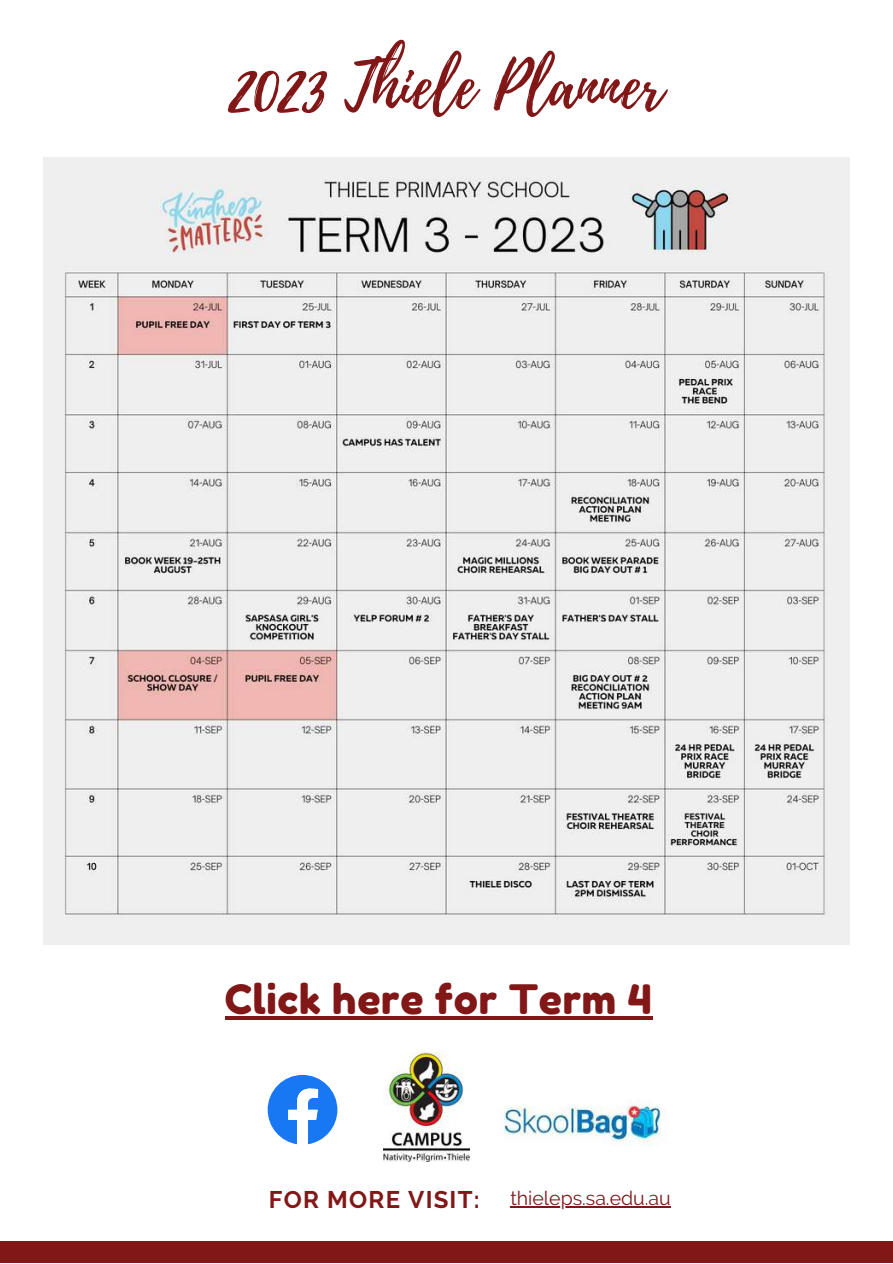
<style>
.page{position:relative;width:893px;height:1264px;background:#fff}
.page>*{position:absolute;margin:0;border:0;box-sizing:border-box;transform-origin:0 0}
.t1{font:64.5px "Playlist Script";color:#821717}
.t2{font:40.5px "Fredoka One";letter-spacing:.015em;color:#821717}
.t3{font:700 24px "Raleway";letter-spacing:.05em;color:#821717}
.t4{font:19.5px "Raleway";color:#821717}
</style>
<div class="page">
<img style="left:384px;top:1052px;width:85px;height:109px">
<svg style="left:268px;top:1074px;width:69px;height:70px"></svg>
<img style="left:504px;top:1105px;width:157px;height:39px">
<div style="left:0;top:1240px;width:892px;height:22px;background:#821717"></div>
<img style="left:44px;top:158px;width:805px;height:786px">
<hr style="left:510px;top:1206px;width:160px;height:1px;background:#821717">
<hr style="left:225px;top:1016px;width:427px;height:3px;background:#821717">
<h1 class="t1" style="left:229px;top:40px;width:435px">2023 Thiele Planner</h1>
<h2 class="t2" style="left:225px;top:974px;width:428px">Click here for Term 4</h2>
<p class="t3" style="left:269px;top:1185px;width:212px">FOR MORE VISIT:</p>
<p class="t4" style="left:510px;top:1186px;width:162px">thieleps.sa.edu.au</p>
</div>
